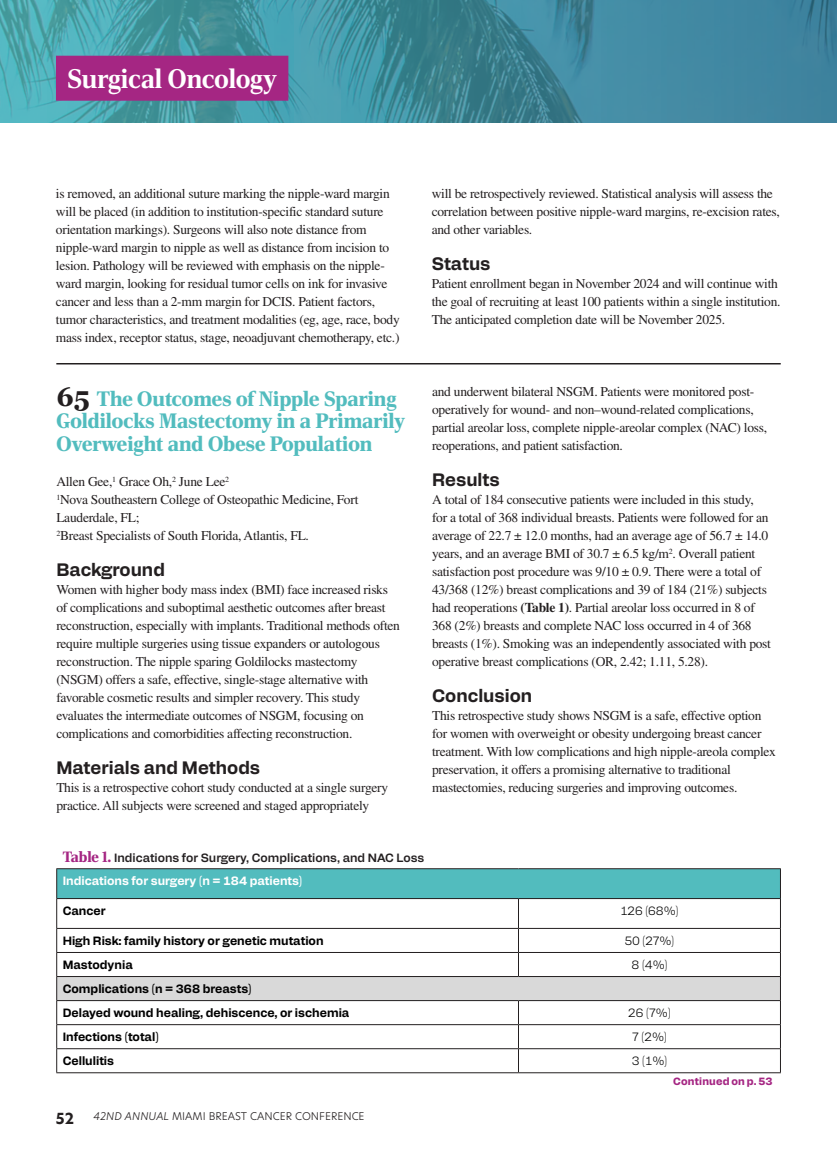
<style>
.page{position:relative;width:837px;height:1161px;background:#fff}
.page>*{position:absolute;margin:0;border:0;box-sizing:border-box;transform-origin:0 0}
.t1{font:700 27px "Rocky";color:#fff}
.t2{font:900 21px/22.5px "Rocky";color:#52bcbe}
.Subhead{font:700 18px "Alfabet";color:#231f20}
.t3{font:700 15px "New Hero";color:#231f20}
.Text_No_Indent{font:13.5px/18px "Times LT Std";letter-spacing:-.02em;color:#231f20}
.Author{font:13.5px/18px "Times LT Std";letter-spacing:-.02em;color:#231f20}
.Normal__Web{font:700 12px "Alfabet";color:#000}
.Body_Text{font:600 12px "Alfabet";color:#231f20}
.Body_Text-2{font:700 12px "Alfabet";color:#fff}
.Normal__Web-2{font:300 12px "Alfabet";color:#000}
.t4{font:300 10.5px "New Hero";color:#231f20}
.t5{font:800 10.5px "Alfabet";letter-spacing:.02em;color:#a52683}
.s1{font-family:"Georgia";font-weight:700;font-size:27px;color:#231f20}
.s2{font-weight:700}
.s3{font-family:"Rocky";font-weight:900;font-size:15px;color:#a52683}
.s4{font-style:italic}
</style>
<div class="page">
<svg style="left:0;top:0;width:837px;height:123px;background:#428fa1"></svg>
<div style="left:56px;top:56px;width:232px;height:45px;background:#a52683"></div>
<hr style="left:56px;top:363px;width:725px;height:1px;background:#231f20">
<div style="left:57px;top:869px;width:723px;height:30px;background:#52bcbe"></div>
<div style="left:57px;top:977px;width:723px;height:24px;background:#d9d9d9"></div>
<hr style="left:56px;top:868px;width:462px;height:1px;background:#231f20">
<hr style="left:518px;top:868px;width:263px;height:1px;background:#231f20">
<hr style="left:56px;top:898px;width:462px;height:1px;background:#231f20">
<hr style="left:518px;top:898px;width:263px;height:1px;background:#231f20">
<hr style="left:56px;top:928px;width:462px;height:1px;background:#231f20">
<hr style="left:518px;top:928px;width:263px;height:1px;background:#231f20">
<hr style="left:56px;top:952px;width:462px;height:1px;background:#231f20">
<hr style="left:518px;top:952px;width:263px;height:1px;background:#231f20">
<svg style="left:518px;top:899px;width:1px;height:77px"></svg>
<hr style="left:56px;top:1024px;width:462px;height:1px;background:#231f20">
<hr style="left:518px;top:1024px;width:263px;height:1px;background:#231f20">
<hr style="left:56px;top:1048px;width:462px;height:1px;background:#231f20">
<hr style="left:518px;top:1048px;width:263px;height:1px;background:#231f20">
<svg style="left:518px;top:1001px;width:1px;height:71px"></svg>
<hr style="left:56px;top:1072px;width:462px;height:1px;background:#231f20">
<hr style="left:518px;top:1072px;width:263px;height:1px;background:#231f20">
<svg style="left:780px;top:869px;width:1px;height:203px"></svg>
<hr style="left:56px;top:976px;width:462px;height:1px;background:#231f20">
<svg style="left:56px;top:869px;width:1px;height:203px"></svg>
<hr style="left:518px;top:976px;width:263px;height:1px;background:#231f20">
<hr style="left:56px;top:1000px;width:462px;height:1px;background:#231f20">
<hr style="left:518px;top:1000px;width:263px;height:1px;background:#231f20">
<h1 class="t1" style="left:67px;top:63px;width:211px">Surgical Oncology</h1>
<p class="Text_No_Indent" style="left:56px;top:184px;width:345px">is removed, an additional suture marking the nipple-ward margin will be placed (in addition to institution-specific standard suture orientation markings). Surgeons will also note distance from nipple-ward margin to nipple as well as distance from incision to lesion. Pathology will be reviewed with emphasis on the nipple&shy;ward margin, looking for residual tumor cells on ink for invasive cancer and less than a 2-mm margin for DCIS. Patient factors, tumor characteristics, and treatment modalities (eg, age, race, body mass index, receptor status, stage, neoadjuvant chemotherapy, etc.)</p>
<p class="Text_No_Indent" style="left:432px;top:184px;width:350px">will be retrospectively reviewed. Statistical analysis will assess the correlation between positive nipple-ward margins, re-excision rates, and other variables.</p>
<p class="Subhead" style="left:432px;top:250px;width:60px">Status</p>
<p class="Text_No_Indent" style="left:432px;top:274px;width:350px">Patient enrollment began in November 2024 and will continue with the goal of recruiting at least 100 patients within a single institution.<br>The anticipated completion date will be November 2025.</p>
<p class="t2" style="left:56px;top:387px;width:350px"><span class="s1">65</span> The Outcomes of Nipple Sparing<br>Goldilocks Mastectomy in a Primarily<br>Overweight and Obese Population</p>
<p class="Author" style="left:56px;top:472px;width:174px">Allen Gee,<sup>1</sup> Grace Oh,<sup>2</sup> June Lee<sup>2</sup></p>
<p class="Author" style="left:56px;top:490px;width:304px"><sup>1</sup>Nova Southeastern College of Osteopathic Medicine, Fort<br>Lauderdale, FL;</p>
<p class="Author" style="left:56px;top:526px;width:254px"><sup>2</sup>Breast Specialists of South Florida, Atlantis, FL.</p>
<p class="Subhead" style="left:56px;top:556px;width:110px">Background</p>
<p class="Text_No_Indent" style="left:56px;top:580px;width:345px">Women with higher body mass index (BMI) face increased risks of complications and suboptimal aesthetic outcomes after breast reconstruction, especially with implants. Traditional methods often require multiple surgeries using tissue expanders or autologous reconstruction. The nipple sparing Goldilocks mastectomy (NSGM) offers a safe, effective, single-stage alternative with favorable cosmetic results and simpler recovery. This study evaluates the intermediate outcomes of NSGM, focusing on complications and comorbidities affecting reconstruction.</p>
<p class="Subhead" style="left:56px;top:754px;width:205px">Materials and Methods</p>
<p class="Text_No_Indent" style="left:56px;top:778px;width:333px">This is a retrospective cohort study conducted at a single surgery practice. All subjects were screened and staged appropriately</p>
<p class="Text_No_Indent" style="left:432px;top:382px;width:337px">and underwent bilateral NSGM. Patients were monitored post&shy;operatively for wound- and non–wound-related complications, partial areolar loss, complete nipple-areolar complex (NAC) loss, reoperations, and patient satisfaction.</p>
<p class="Subhead" style="left:432px;top:466px;width:69px">Results</p>
<p class="Text_No_Indent" style="left:432px;top:490px;width:340px">A total of 184 consecutive patients were included in this study, for a total of 368 individual breasts. Patients were followed for an average of 22.7 ± 12.0 months, had an average age of 56.7 ± 14.0 years, and an average BMI of 30.7 ± 6.5 kg/m<sup>2</sup>. Overall patient satisfaction post procedure was 9/10 ± 0.9. There were a total of 43/368 (12%) breast complications and 39 of 184 (21%) subjects had reoperations <span class="s2">(Table 1)</span>. Partial areolar loss occurred in 8 of 368 (2%) breasts and complete NAC loss occurred in 4 of 368 breasts (1%). Smoking was an independently associated with post operative breast complications (OR, 2.42; 1.11, 5.28).</p>
<p class="Subhead" style="left:432px;top:682px;width:102px">Conclusion</p>
<p class="Text_No_Indent" style="left:432px;top:706px;width:345px">This retrospective study shows NSGM is a safe, effective option for women with overweight or obesity undergoing breast cancer treatment. With low complications and high nipple-areola complex preservation, it offers a promising alternative to traditional mastectomies, reducing surgeries and improving outcomes.</p>
<p class="Body_Text" style="left:63px;top:849px;width:363px"><span class="s3">Table 1.</span> Indications for Surgery, Complications, and NAC Loss</p>
<p class="Body_Text-2" style="left:63px;top:872px;width:241px">Indications for surgery (n = 184 patients)</p>
<p class="Normal__Web" style="left:63px;top:902px;width:45px">Cancer</p>
<p class="Normal__Web-2" style="left:620px;top:902px;width:60px">126 (68%)</p>
<p class="Normal__Web" style="left:63px;top:932px;width:262px">High Risk: family history or genetic mutation</p>
<p class="Normal__Web-2" style="left:625px;top:932px;width:51px">50 (27%)</p>
<p class="Normal__Web" style="left:63px;top:956px;width:72px">Mastodynia</p>
<p class="Normal__Web-2" style="left:631px;top:956px;width:38px">8 (4%)</p>
<p class="Normal__Web" style="left:63px;top:980px;width:190px">Complications (n = 368 breasts)</p>
<p class="Normal__Web" style="left:63px;top:1004px;width:288px">Delayed wound healing, dehiscence, or ischemia</p>
<p class="Normal__Web-2" style="left:628px;top:1004px;width:44px">26 (7%)</p>
<p class="Normal__Web" style="left:63px;top:1028px;width:97px">Infections (total)</p>
<p class="Normal__Web-2" style="left:632px;top:1028px;width:36px">7 (2%)</p>
<p class="Normal__Web" style="left:63px;top:1052px;width:53px">Cellulitis</p>
<p class="Normal__Web-2" style="left:632px;top:1052px;width:37px">3 (1%)</p>
<p class="t5" style="left:673px;top:1074px;width:101px">Continued on p. 53</p>
<p class="t3" style="left:56px;top:1108px;width:20px">52</p>
<p class="t4" style="left:93px;top:1109px;width:273px"><span class="s4">42ND ANNUAL</span> MIAMI BREAST CANCER CONFERENCE</p>
</div>
